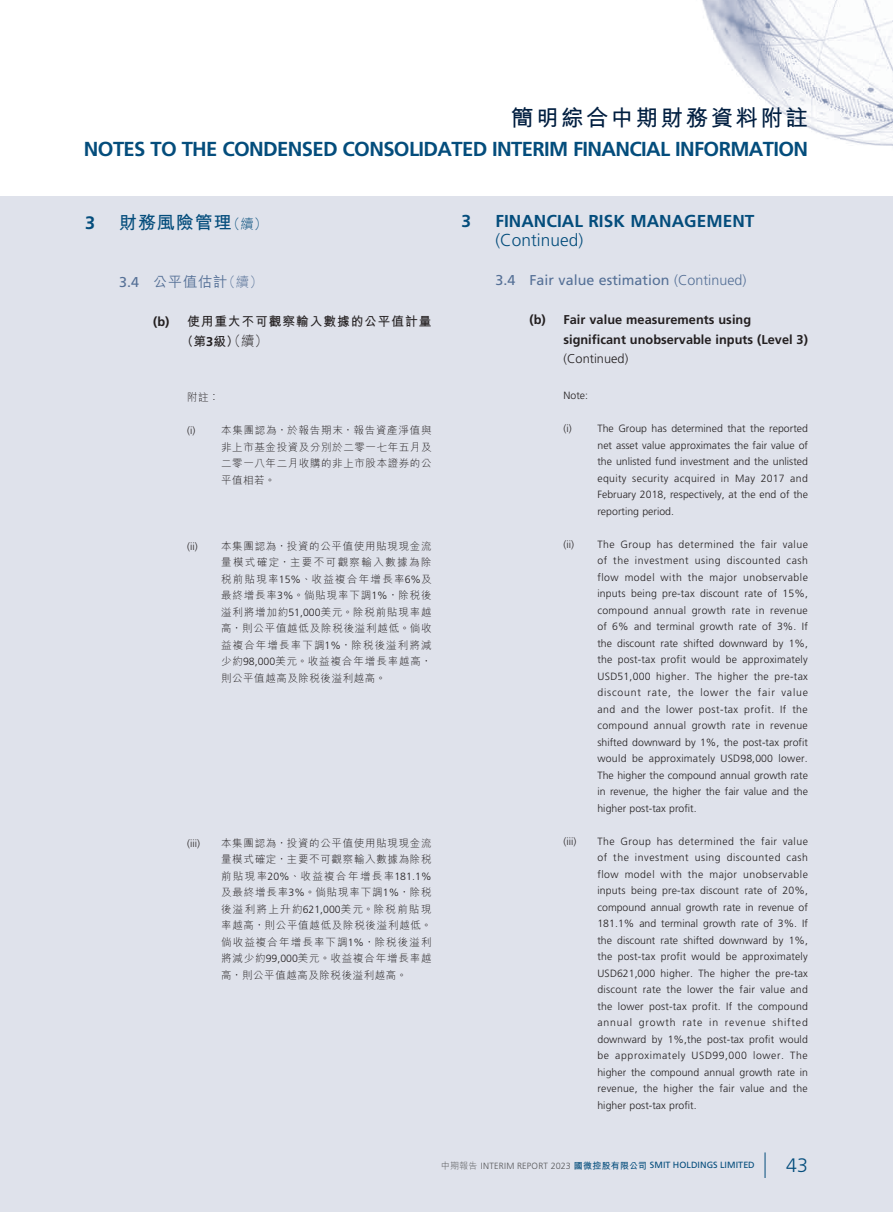
<style>
.page{position:relative;width:893px;height:1212px;background:#dfe2eb}
.page>*{position:absolute;margin:0;border:0;box-sizing:border-box;transform-origin:0 0}
.t1{font:700 22.5px "M Hei HK";letter-spacing:.11em;color:#001e40}
.t2{font:700 20.25px "Frutiger LT Std";letter-spacing:-.03em;color:#044d7c}
.t3{font:300 19.5px "Frutiger LT Std";color:#044d7c}
.t4{font:700 18px "M Hei HK";letter-spacing:.055em;color:#044d7c}
.t5{font:700 18px "Frutiger LT Std";color:#044d7c}
.t6{font:700 17.25px "Frutiger LT Std";letter-spacing:.005em;color:#044d7c}
.t7{font:300 17.25px "Frutiger LT Std";letter-spacing:.005em;color:#044d7c}
.t8{font:14.25px "Frutiger LT Std";letter-spacing:.005em;color:#557096}
.t9{font:500 14.25px "M Hei HK";letter-spacing:.055em;color:#557096}
.t10{font:700 12.75px/19.5px "Frutiger LT Std";color:#231f20}
.t11{font:700 12.75px/19.5px "M Hei HK";letter-spacing:.07em;color:#231f20}
.t12{font:300 12.75px "Frutiger LT Std";letter-spacing:.005em;color:#231f20}
.t13{font:300 10.5px/16.5px "Frutiger LT Std";letter-spacing:.005em;color:#231f20;text-align:justify}
.t14{font:300 10.5px/16.5px "M Hei HK";letter-spacing:.06em;color:#231f20;text-align:justify}
.t15{font:9px "Frutiger LT Std";letter-spacing:.005em;color:#044d7c}
.s1{font-weight:300;font-size:13.5px}
.s2{font-family:"Frutiger LT Std";font-weight:400}
.s3{font-family:"Frutiger LT Std"}
.s4{font-weight:300}
.s5{font-family:"M Hei HK";font-weight:300;color:#57585a}
.s6{font-weight:300;color:#57585a}
.s7{font-family:"M Hei HK";font-weight:700}
</style>
<div class="page">
<img style="left:0;top:0;width:893px;height:196px">
<svg style="left:765px;top:1152px;width:1px;height:26px"></svg>
<h1 class="t1" style="left:511px;top:102px;width:298px">簡明綜合中期財務資料附註</h1>
<h2 class="t2" style="left:84px;top:137px;width:726px">NOTES TO THE CONDENSED CONSOLIDATED INTERIM FINANCIAL INFORMATION</h2>
<h3 class="t5" style="left:85px;top:212px;width:12px">3</h3>
<h3 class="t4" style="left:119px;top:209px;width:150px">財務風險管理<span class="s1">（續）</span></h3>
<h3 class="t9" style="left:119px;top:272px;width:145px"><span class="s2">3.4</span> 公平值估計<span class="s1">（續）</span></h3>
<p class="t11" style="left:181px;top:311px;width:252px;text-indent:-28px"><span class="s3">(b)</span> 使用重大不可觀察輸入數據的公平值計量（第<span class="s3">3</span>級）<span class="s1">（續）</span></p>
<p class="t14" style="left:187px;top:389px;width:34px">附註︰</p>
<p class="t13" style="left:187px;top:422px;width:10px">(i)</p>
<p class="t14" style="left:221px;top:422px;width:212px">本集團認為，於報告期末，報告資產淨值與非上市基金投資及分別於二零一七年五月及二零一八年二月收購的非上市股本證券的公平值相若。</p>
<p class="t13" style="left:187px;top:538px;width:12px">(ii)</p>
<p class="t14" style="left:221px;top:537px;width:212px">本集團認為，投資的公平值使用貼現現金流量模式確定，主要不可觀察輸入數據為除稅前貼現率<span class="s3">15%</span>、收益複合年增長率<span class="s3">6%</span>及最終增長率<span class="s3">3%</span>。倘貼現率下調<span class="s3">1%</span>，除稅後溢利將增加約<span class="s3">51,000</span>美元。除稅前貼現率越高，則公平值越低及除稅後溢利越低。倘收益複合年增長率下調<span class="s3">1%</span>，除稅後溢利將減少約<span class="s3">98,000</span>美元。收益複合年增長率越高，則公平值越高及除稅後溢利越高。</p>
<p class="t13" style="left:187px;top:835px;width:14px">(iii)</p>
<p class="t14" style="left:221px;top:834px;width:212px">本集團認為，投資的公平值使用貼現現金流量模式確定，主要不可觀察輸入數據為除稅前貼現率<span class="s3">20%</span>、收益複合年增長率<span class="s3">181.1%</span>及最終增長率<span class="s3">3%</span>。倘貼現率下調<span class="s3">1%</span>，除稅後溢利將上升約<span class="s3">621,000</span>美元。除稅前貼現率越高，則公平值越低及除稅後溢利越低。倘收益複合年增長率下調<span class="s3">1%</span>，除稅後溢利將減少約<span class="s3">99,000</span>美元。收益複合年增長率越高，則公平值越高及除稅後溢利越高。</p>
<h3 class="t6" style="left:461px;top:211px;width:11px">3</h3>
<h3 class="t6" style="left:495px;top:211px;width:261px">FINANCIAL RISK MANAGEMENT</h3>
<h3 class="t7" style="left:495px;top:231px;width:89px">(Continued)</h3>
<h3 class="t8" style="left:495px;top:272px;width:253px">3.4 Fair value estimation <span class="s4">(Continued)</span></h3>
<p class="t10" style="left:563px;top:310px;width:246px;text-indent:-34px">(b) Fair value measurements using significant unobservable inputs (Level 3)</p>
<p class="t12" style="left:563px;top:352px;width:66px">(Continued)</p>
<p class="t13" style="left:563px;top:388px;width:26px">Note:</p>
<p class="t13" style="left:563px;top:421px;width:10px">(i)</p>
<p class="t13" style="left:597px;top:421px;width:212px">The Group has determined that the reported net asset value approximates the fair value of the unlisted fund investment and the unlisted equity security acquired in May 2017 and February 2018, respectively, at the end of the reporting period.</p>
<p class="t13" style="left:597px;top:536px;width:212px;text-indent:-34px">(ii) The Group has determined the fair value of the investment using discounted cash flow model with the major unobservable inputs being pre-tax discount rate of 15%, compound annual growth rate in revenue of 6% and terminal growth rate of 3%. If the discount rate shifted downward by 1%, the post-tax profit would be approximately USD51,000 higher. The higher the pre-tax discount rate, the lower the fair value and and the lower post-tax profit. If the compound annual growth rate in revenue shifted downward by 1%, the post-tax profit would be approximately USD98,000 lower.<br>The higher the compound annual growth rate in revenue, the higher the fair value and the higher post-tax profit.</p>
<p class="t13" style="left:563px;top:833px;width:14px">(iii)</p>
<p class="t13" style="left:597px;top:833px;width:212px">The Group has determined the fair value of the investment using discounted cash flow model with the major unobservable inputs being pre-tax discount rate of 20%, compound annual growth rate in revenue of 181.1% and terminal growth rate of 3%. If the discount rate shifted downward by 1%, the post-tax profit would be approximately USD621,000 higher. The higher the pre-tax discount rate the lower the fair value and the lower post-tax profit. If the compound annual growth rate in revenue shifted downward by 1%,the post-tax profit would be approximately USD99,000 lower. The higher the compound annual growth rate in revenue, the higher the fair value and the higher post-tax profit.</p>
<p class="t15" style="left:441px;top:1160px;width:315px"><span class="s5">中期報告</span> <span class="s6">INTERIM REPORT 2023</span> <span class="s7">國微控股有限公司</span> SMIT HOLDINGS LIMITED</p>
<h3 class="t3" style="left:786px;top:1154px;width:23px">43</h3>
</div>
